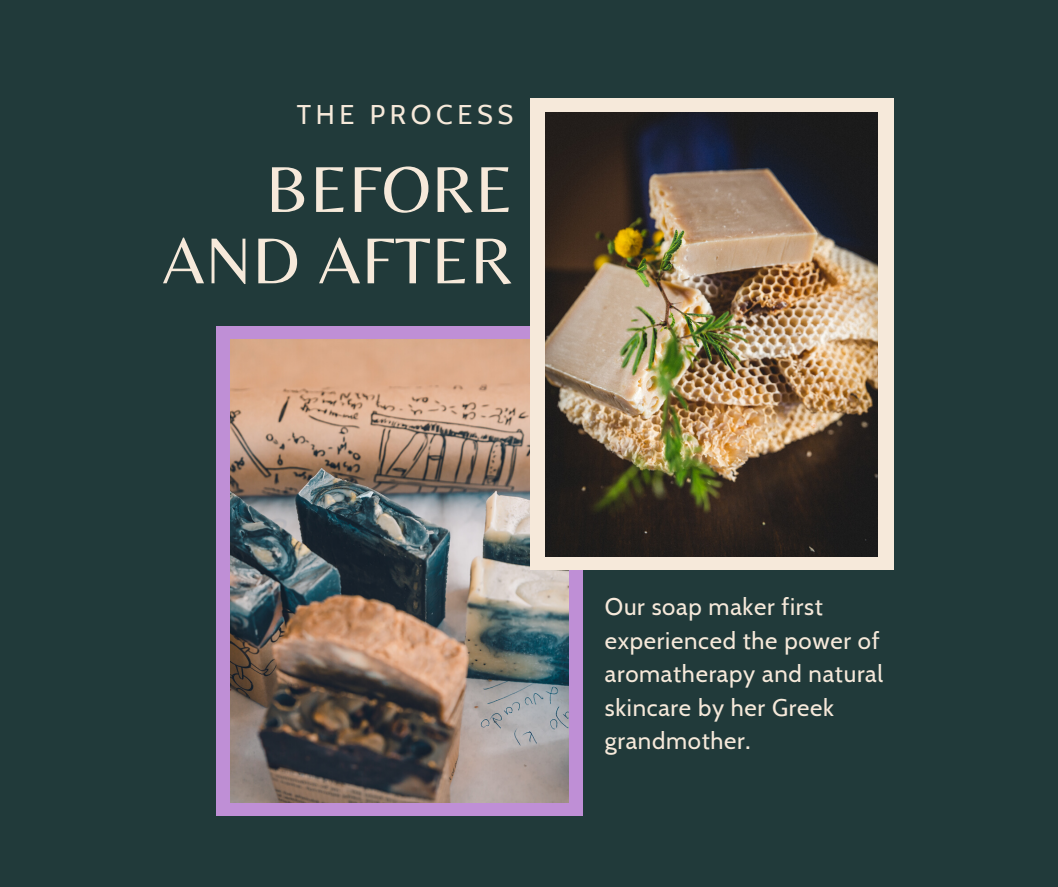
<style>
.page{position:relative;width:1058px;height:887px;background:#fff}
.page>*{position:absolute;margin:0;border:0;box-sizing:border-box;transform-origin:0 0}
.t1{font:67.35px/71.2px "Belleza";letter-spacing:.01em;color:#f6e9da;text-align:right}
.t2{font:27px "Cabin";letter-spacing:.17em;color:#f6e9da}
.t3{font:24px/33.5px "Cabin";letter-spacing:.03em;color:#f6e9da}
</style>
<div class="page">
<div style="left:0;top:0;width:1058px;height:886px;background:#213a3a"></div>
<div style="left:216px;top:326px;width:367px;height:489px;background:#bf8fd6"></div>
<img style="left:231px;top:340px;width:337px;height:462px">
<div style="left:530px;top:98px;width:363px;height:472px;background:#f6e9da"></div>
<img style="left:546px;top:113px;width:332px;height:443px">
<p class="t2" style="left:297px;top:98px;width:218px">THE PROCESS</p>
<h1 class="t1" style="left:162px;top:152px;width:352px">BEFORE<br>AND AFTER</h1>
<p class="t3" style="left:605px;top:590px;width:280px">Our soap maker first experienced the power of aromatherapy and natural skincare by her Greek grandmother.</p>
</div>
